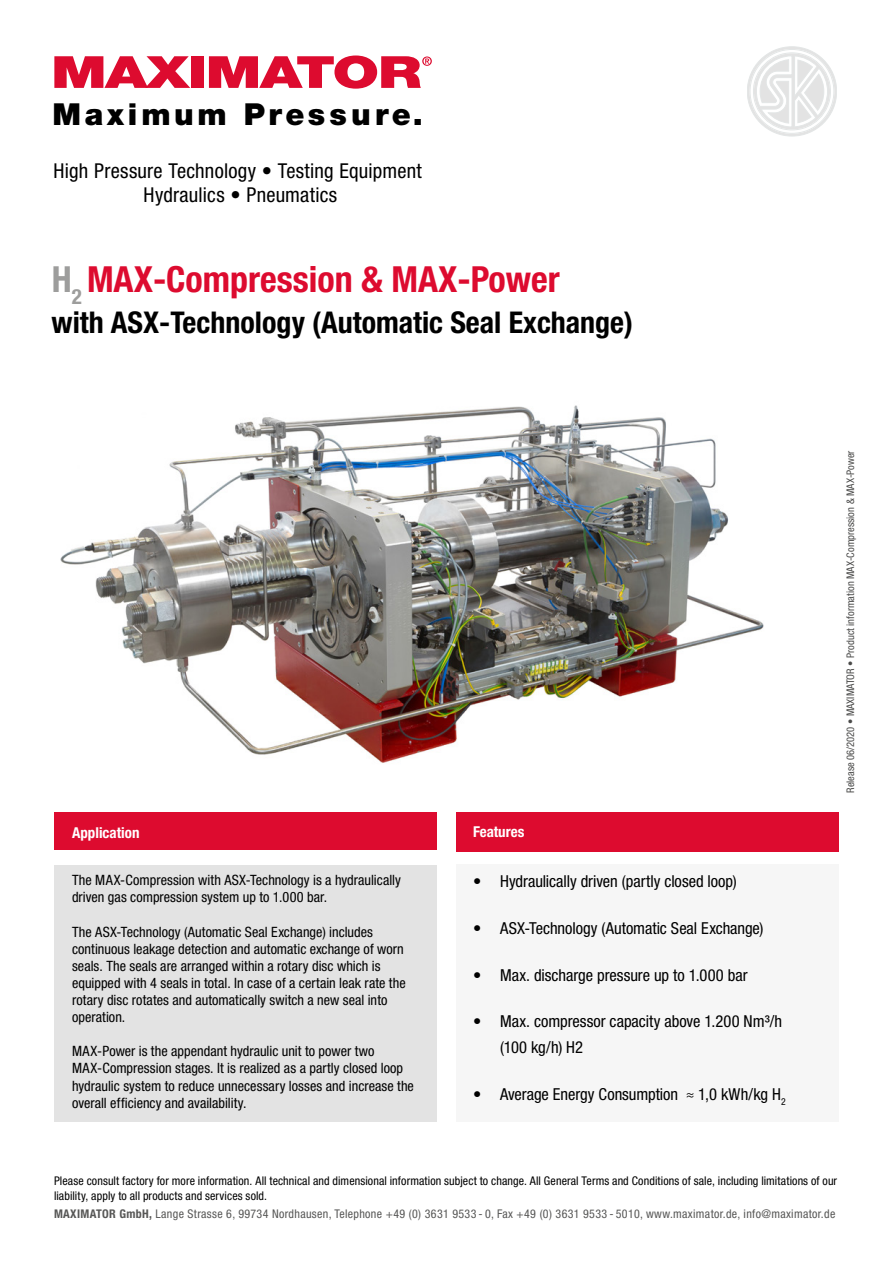
<style>
.page{position:relative;width:893px;height:1263px;background:#fff}
.page>*{position:absolute;margin:0;border:0;box-sizing:border-box;transform-origin:0 0}
.t1{font:700 condensed 36px "Helvetica Neue LT Std";color:#dd0b2f}
.t2{font:900 30.3px "Helvetica Neue LT Std";letter-spacing:.125em;color:#000}
.t3{font:700 condensed 30px "Helvetica Neue LT Std";color:#000}
.t4{font:condensed 20.55px/24.6px "Helvetica Neue LT Std";letter-spacing:.01em;color:#000;text-align:center}
.t5{font:condensed 16.5px/25.5px "Helvetica Neue LT Std";color:#000}
.t6{font:700 condensed 15px "Helvetica Neue LT Std";color:#fff}
.t7{font:condensed 14.25px/17.1px "Helvetica Neue LT Std";letter-spacing:.005em;color:#000}
.t8{font:condensed 12px/14.4px "Helvetica Neue LT Std";letter-spacing:.01em;color:#000}
.t9{font:condensed 12px "Helvetica Neue LT Std";letter-spacing:.03em;color:#575756}
.t10{font:condensed 10.5px "Helvetica Neue LT Std";color:#4a4a49}
.s1{color:#9d9d9c}
.s2{font-weight:700}
</style>
<div class="page">
<img style="left:60px;top:405px;width:704px;height:358px">
<div style="left:54px;top:865px;width:383px;height:256px;background:#e3e3e3"></div>
<div style="left:456px;top:864px;width:383px;height:257px;background:#f6f6f6"></div>
<div style="left:456px;top:812px;width:383px;height:40px;background:#dd0b2f"></div>
<div style="left:54px;top:812px;width:383px;height:38px;background:#dd0b2f"></div>
<svg style="left:749px;top:49px;width:86px;height:85px"></svg>
<svg style="left:54px;top:56px;width:136px;height:32px"></svg>
<div style="left:191px;top:56px;width:13px;height:32px;background:#dd0b2f"></div>
<svg style="left:209px;top:56px;width:223px;height:33px"></svg>
<h2 class="t2" style="left:53px;top:96px;width:372px">Maximum Pressure.</h2>
<h3 class="t4" style="left:53px;top:158px;width:370px">High Pressure Technology • Testing Equipment<br>Hydraulics • Pneumatics</h3>
<h1 class="t1" style="left:52px;top:258px;width:509px"><span class="s1">H</span><sub>2</sub> MAX-Compression &amp; MAX-Power</h1>
<h3 class="t3" style="left:52px;top:304px;width:583px">with ASX-Technology (Automatic Seal Exchange)</h3>
<p class="t6" style="left:72px;top:823px;width:69px">Application</p>
<p class="t6" style="left:473px;top:823px;width:53px">Features</p>
<p class="t7" style="left:72px;top:872px;width:330px">The MAX-Compression with ASX-Technology is a hydraulically driven gas compression system up to 1.000 bar.</p>
<p class="t7" style="left:72px;top:923px;width:335px">The ASX-Technology (Automatic Seal Exchange) includes continuous leakage detection and automatic exchange of worn seals. The seals are arranged within a rotary disc which is equipped with 4 seals in total. In case of a certain leak rate the rotary disc rotates and automatically switch a new seal into operation.</p>
<p class="t7" style="left:72px;top:1043px;width:343px">MAX-Power is the appendant hydraulic unit to power two MAX-Compression stages. It is realized as a partly closed loop hydraulic system to reduce unnecessary losses and increase the overall efficiency and availability.</p>
<p class="t5" style="left:473px;top:868px;width:265px">• Hydraulically driven (partly closed loop)</p>
<p class="t5" style="left:473px;top:915px;width:292px">• ASX-Technology (Automatic Seal Exchange)</p>
<p class="t5" style="left:473px;top:962px;width:276px">• Max. discharge pressure up to 1.000 bar</p>
<p class="t5" style="left:500px;top:1008px;width:284px;text-indent:-27px">• Max. compressor capacity above 1.200 Nm³/h (100 kg/h) H2</p>
<p class="t5" style="left:473px;top:1081px;width:314px">• Average Energy Consumption ≈ 1,0 kWh/kg H<sub>2</sub></p>
<p class="t10" style="left:844px;top:793px;width:344px;rotate:-90deg">Release 06/2020 • MAXIMATOR • Product information MAX-Compression &amp; MAX-Power</p>
<p class="t8" style="left:54px;top:1174px;width:785px">Please consult factory for more information. All technical and dimensional information subject to change. All General Terms and Conditions of sale, including limitations of our liability, apply to all products and services sold.</p>
<p class="t9" style="left:54px;top:1206px;width:783px"><span class="s2">MAXIMATOR GmbH,</span> Lange Strasse 6, 99734 Nordhausen, Telephone +49 (0) 3631 9533 - 0, Fax +49 (0) 3631 9533 - 5010, www.maximator.de, info@maximator.de</p>
</div>
